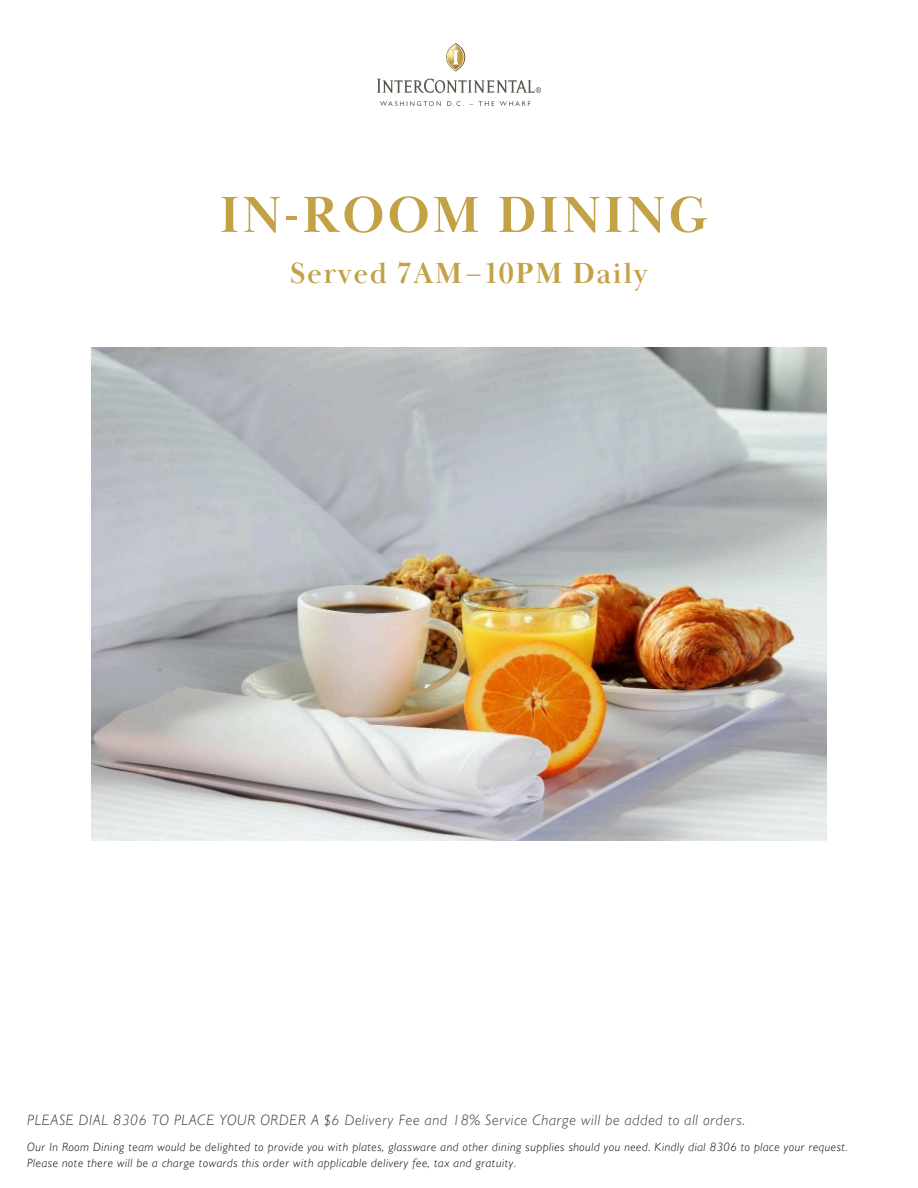
<style>
.page{position:relative;width:918px;height:1188px;background:#fff}
.page>*{position:absolute;margin:0;border:0;box-sizing:border-box;transform-origin:0 0}
.t1{font:700 52.5px "Baskerville Display PT";letter-spacing:.05em;color:#c3a147}
.t2{font:700 30px "Baskerville Display PT";letter-spacing:.05em;color:#c3a147}
.t3{font:italic 300 15px "Gill Sans MT Std";letter-spacing:.05em;color:#3d3935}
.t4{font:italic 300 12px "Gill Sans MT Std";letter-spacing:.05em;color:#000}
</style>
<div class="page">
<img style="left:377px;top:44px;width:163px;height:62px">
<img style="left:92px;top:348px;width:734px;height:492px">
<p class="t1" style="left:220px;top:183px;width:490px">IN-ROOM DINING</p>
<p class="t2" style="left:290px;top:255px;width:359px">Served 7AM–10PM Daily</p>
<h2 class="t3" style="left:27px;top:1115px;width:719px">PLEASE DIAL 8306 TO PLACE YOUR ORDER A $6 Delivery Fee and 18% Service Charge will be added to all orders.</h2>
<p class="t4" style="left:27px;top:1143px;width:822px">Our In Room Dining team would be delighted to provide you with plates, glassware and other dining supplies should you need. Kindly dial 8306 to place your request.</p>
<p class="t4" style="left:27px;top:1159px;width:490px">Please note there will be a charge towards this order with applicable delivery fee, tax and gratuity.</p>
</div>
